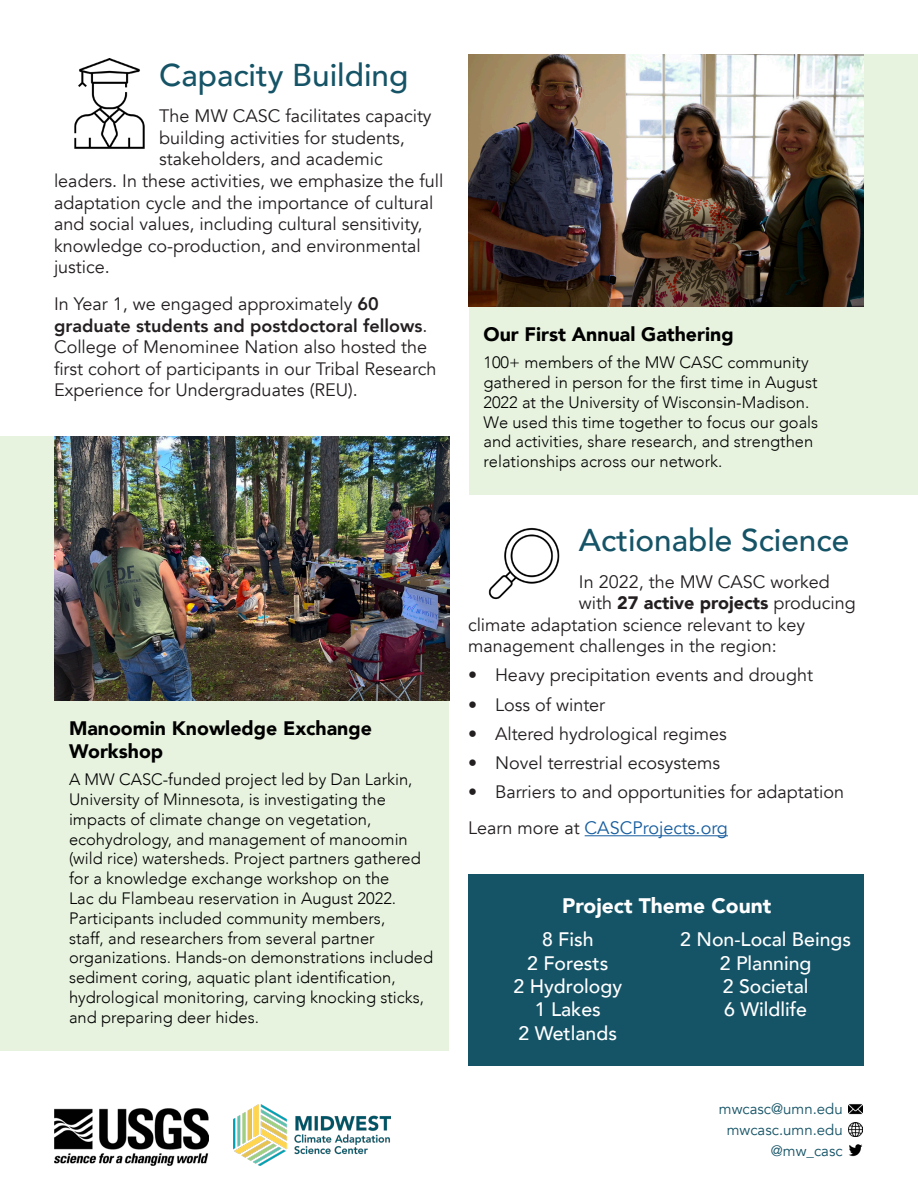
<style>
.page{position:relative;width:918px;height:1188px;background:#fff}
.page>*{position:absolute;margin:0;border:0;box-sizing:border-box;transform-origin:0 0}
.t1{font:500 31.5px "Avenir";color:#155366}
.t2{font:900 21px "Avenir";color:#fff}
.t3{font:500 19.5px "Avenir";color:#fff}
.t4{font:900 19.5px/23.4px "Avenir";color:#000}
.t5{font:18px/21.6px "Avenir";color:#231f20}
.t6{font:900 18px "Avenir";color:#231f20}
.t7{font:18px "Avenir";color:#175d9e}
.t8{font:300 16.5px/19.8px "Avenir";color:#000}
.t9{font:15px/21px "Avenir";color:#155366;text-align:right}
.s1{font-weight:800}
.s2{font-weight:400}
.s3{color:#231f20}
</style>
<div class="page">
<img style="left:233px;top:1104px;width:158px;height:62px">
<img style="left:55px;top:1109px;width:153px;height:57px">
<img style="left:849px;top:1104px;width:13px;height:11px">
<img style="left:849px;top:1144px;width:13px;height:13px">
<img style="left:849px;top:1122px;width:14px;height:14px">
<div style="left:1px;top:436px;width:448px;height:615px;background:#e7f3df"></div>
<hr style="left:585px;top:835px;width:143px;height:1px;background:#175d9e">
<img style="left:54px;top:436px;width:396px;height:264px">
<div style="left:469px;top:55px;width:449px;height:440px;background:#e7f3df"></div>
<img style="left:468px;top:54px;width:396px;height:252px">
<img style="left:488px;top:527px;width:72px;height:73px">
<img style="left:74px;top:58px;width:71px;height:91px">
<div style="left:469px;top:874px;width:395px;height:192px;background:#155366"></div>
<p class="t1" style="left:159px;top:47px;width:251px">Capacity Building</p>
<p class="t5" style="left:159px;top:105px;width:274px">The MW CASC facilitates capacity</p>
<p class="t5" style="left:159px;top:127px;width:247px">building activities for students,</p>
<p class="t5" style="left:159px;top:149px;width:225px">stakeholders, and academic</p>
<p class="t5" style="left:54px;top:170px;width:391px">leaders. In these activities, we emphasize the full</p>
<p class="t5" style="left:54px;top:192px;width:381px">adaptation cycle and the importance of cultural</p>
<p class="t5" style="left:54px;top:213px;width:370px">and social values, including cultural sensitivity,</p>
<p class="t5" style="left:54px;top:235px;width:368px">knowledge co-production, and environmental</p>
<p class="t5" style="left:54px;top:257px;width:57px">justice.</p>
<p class="t5" style="left:54px;top:293px;width:384px">In Year 1, we engaged approximately <span class="s1">60 graduate students and postdoctoral fellows</span>.<br>College of Menominee Nation also hosted the first cohort of participants in our Tribal Research Experience for Undergraduates (REU).</p>
<p class="t4" style="left:69px;top:716px;width:304px">Manoomin Knowledge Exchange<br>Workshop</p>
<p class="t8" style="left:69px;top:770px;width:366px">A MW CASC-funded project led by Dan Larkin, University of Minnesota, is investigating the impacts of climate change on vegetation, ecohydrology, and management of manoomin (wild rice) watersheds. Project partners gathered for a knowledge exchange workshop on the<br>Lac du Flambeau reservation in August 2022.<br>Participants included community members,<br>staff, and researchers from several partner organizations. Hands-on demonstrations included sediment coring, aquatic plant identification, hydrological monitoring, carving knocking sticks, and preparing deer hides.</p>
<p class="t4" style="left:483px;top:322px;width:252px">Our First Annual Gathering</p>
<p class="t8" style="left:483px;top:353px;width:336px">100+ members of the MW CASC community gathered in person for the first time in August 2022 at the University of Wisconsin-Madison.<br>We used this time together to focus our goals and activities, share research, and strengthen relationships across our network.</p>
<p class="t1" style="left:579px;top:513px;width:272px">Actionable Science</p>
<p class="t5" style="left:579px;top:571px;width:252px">In 2022, the MW CASC worked</p>
<p class="t6" style="left:579px;top:587px;width:278px"><span class="s2">with</span> 27 active projects <span class="s2">producing</span></p>
<p class="t5" style="left:468px;top:614px;width:339px">climate adaptation science relevant to key</p>
<p class="t5" style="left:468px;top:636px;width:310px">management challenges in the region:</p>
<p class="t5" style="left:468px;top:665px;width:346px">• Heavy precipitation events and drought</p>
<p class="t5" style="left:468px;top:694px;width:139px">• Loss of winter</p>
<p class="t5" style="left:468px;top:723px;width:260px">• Altered hydrological regimes</p>
<p class="t5" style="left:468px;top:752px;width:254px">• Novel terrestrial ecosystems</p>
<p class="t5" style="left:468px;top:781px;width:378px">• Barriers to and opportunities for adaptation</p>
<p class="t7" style="left:468px;top:818px;width:261px"><span class="s3">Learn more at</span> CASCProjects.org</p>
<p class="t2" style="left:562px;top:888px;width:211px">Project Theme Count</p>
<p class="t3" style="left:542px;top:923px;width:53px">8 Fish</p>
<p class="t3" style="left:527px;top:946px;width:83px">2 Forests</p>
<p class="t3" style="left:513px;top:969px;width:110px">2 Hydrology</p>
<p class="t3" style="left:535px;top:993px;width:68px">1 Lakes</p>
<p class="t3" style="left:519px;top:1016px;width:100px">2 Wetlands</p>
<p class="t3" style="left:680px;top:923px;width:172px">2 Non-Local Beings</p>
<p class="t3" style="left:720px;top:946px;width:93px">2 Planning</p>
<p class="t3" style="left:723px;top:969px;width:87px">2 Societal</p>
<p class="t3" style="left:724px;top:993px;width:84px">6 Wildlife</p>
<p class="t9" style="left:719px;top:1098px;width:125px">mwcasc@umn.edu mwcasc.umn.edu @mw_casc</p>
</div>
